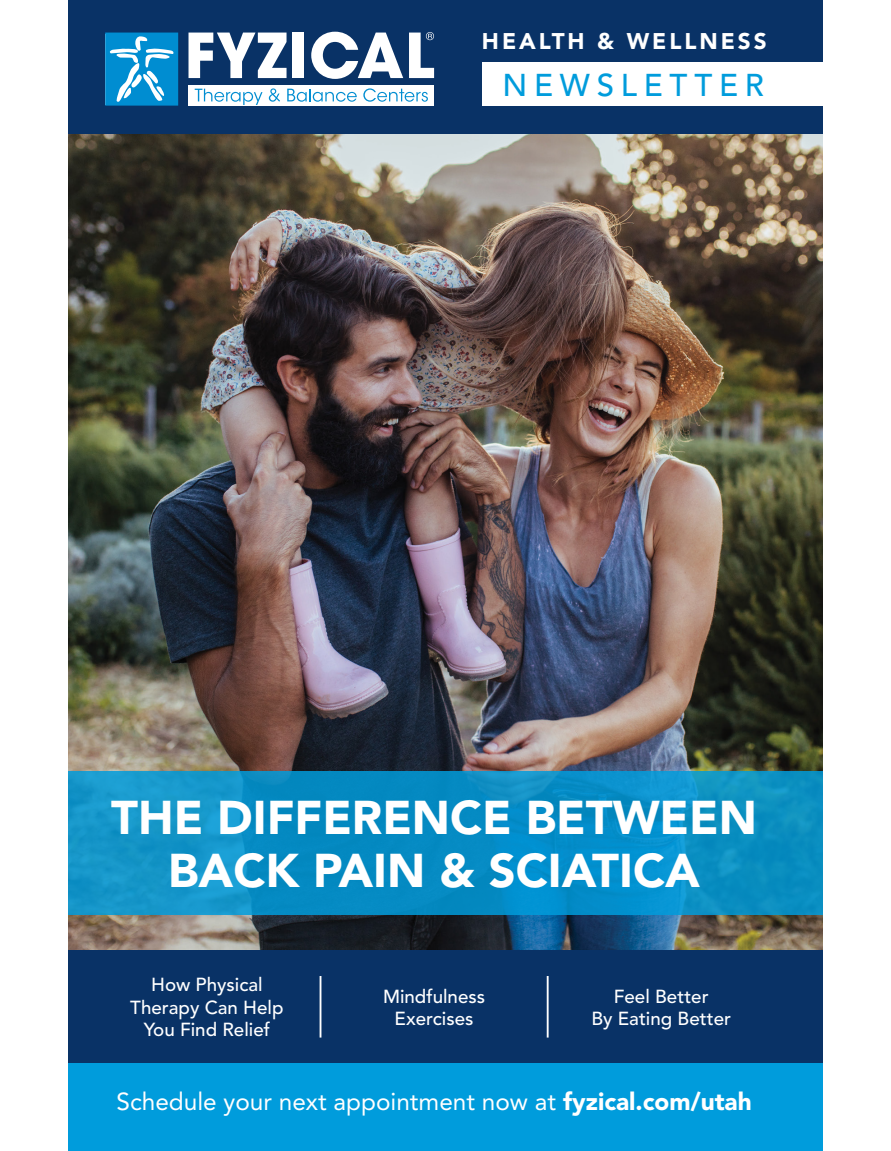
<style>
.page{position:relative;width:891px;height:1151px;background:#fff}
.page>*{position:absolute;margin:0;border:0;box-sizing:border-box;transform-origin:0 0}
.t1{font:900 47.02px/52.6px "Avenir LT Std";color:#fff;text-align:center}
.t2{font:500 31.28px "Avenir LT Std";letter-spacing:.215em;color:#009cdc}
.t3{font:24.3px "Avenir LT Std";color:#fff}
.t4{font:900 22.5px "Avenir LT Std";letter-spacing:.13em;color:#fff}
.t5{font:500 18.68px/22.5px "Avenir LT Std";color:#fff;text-align:center}
.s1{font-weight:900}
</style>
<div class="page">
<div style="left:68px;top:0;width:755px;height:134px;background:#093266"></div>
<div style="left:68px;top:949px;width:755px;height:114px;background:#093266"></div>
<div style="left:68px;top:1063px;width:755px;height:87px;background:#009cdc"></div>
<img style="left:68px;top:134px;width:755px;height:815px">
<svg style="left:68px;top:770px;width:755px;height:144px;background:#0a8fc5"></svg>
<div style="left:189px;top:85px;width:245px;height:21px;background:#fff"></div>
<svg style="left:195px;top:89px;width:68px;height:16px"></svg>
<svg style="left:269px;top:88px;width:11px;height:14px"></svg>
<svg style="left:287px;top:89px;width:70px;height:13px"></svg>
<svg style="left:363px;top:88px;width:65px;height:14px"></svg>
<svg style="left:189px;top:33px;width:98px;height:45px"></svg>
<div style="left:292px;top:33px;width:12px;height:45px;background:#fff"></div>
<svg style="left:311px;top:32px;width:92px;height:47px"></svg>
<svg style="left:409px;top:32px;width:25px;height:46px"></svg>
<svg style="left:105px;top:33px;width:73px;height:73px;background:#31a2d9"></svg>
<div style="left:482px;top:62px;width:341px;height:44px;background:#fff"></div>
<hr style="left:547px;top:975px;width:2px;height:62px;background:#fff">
<hr style="left:320px;top:975px;width:1px;height:62px;background:#fff">
<p class="t4" style="left:482px;top:27px;width:286px">HEALTH &amp; WELLNESS</p>
<p class="t2" style="left:502px;top:67px;width:263px">NEWSLETTER</p>
<p class="t1" style="left:111px;top:791px;width:647px">THE DIFFERENCE BETWEEN<br>BACK PAIN &amp; SCIATICA</p>
<p class="t5" style="left:130px;top:973px;width:155px">How Physical<br>Therapy Can Help<br>You Find Relief</p>
<p class="t5" style="left:383px;top:985px;width:104px">Mindfulness<br>Exercises</p>
<p class="t5" style="left:591px;top:985px;width:141px">Feel Better<br>By Eating Better</p>
<p class="t3" style="left:116px;top:1087px;width:637px">Schedule your next appointment now at <span class="s1">fyzical.com/utah</span></p>
</div>
